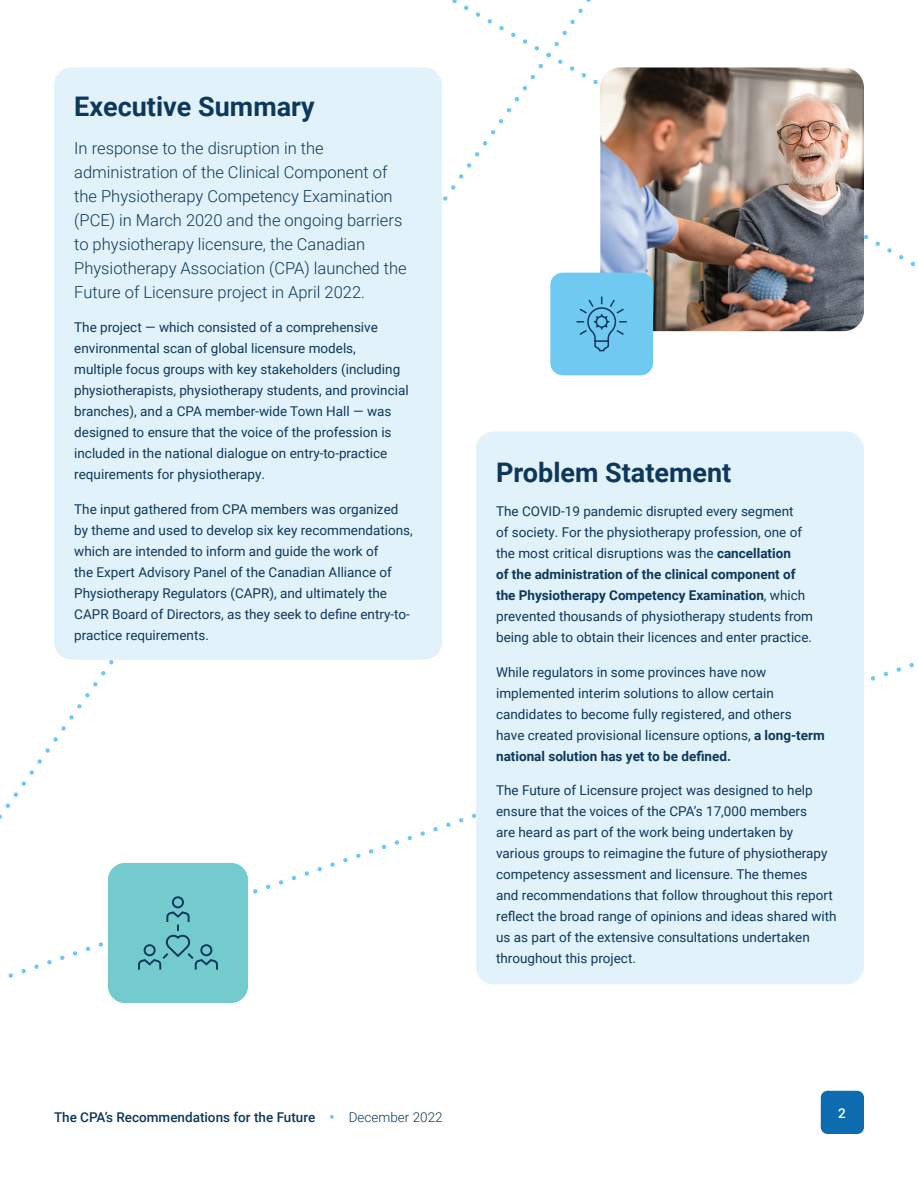
<style>
.page{position:relative;width:918px;height:1188px;background:#fff}
.page>*{position:absolute;margin:0;border:0;box-sizing:border-box;transform-origin:0 0}
.t1{font:700 27px "Roboto";color:#0d385b}
.t2{font:300 16.5px/24px "Roboto";color:#0d385b}
.t3{font:13.5px/21px "Roboto";color:#0d385b}
.t4{font:500 13.5px "Roboto";color:#0d385b}
.t5{font:500 13.5px "Roboto";color:#fff}
.s1{font-weight:700}
.s2{font-size:16.5px;color:#6fc9f1}
.s3{font-weight:300}
</style>
<div class="page">
<div style="left:54px;top:68px;width:388px;height:592px;background:#e1f2fb;border-radius:18px"></div>
<div style="left:476px;top:431px;width:388px;height:553px;background:#e1f2fb;border-radius:18px"></div>
<div style="left:821px;top:1091px;width:43px;height:43px;background:#0d6baf;border-radius:7px"></div>
<img style="left:600px;top:68px;width:264px;height:263px">
<div style="left:550px;top:273px;width:103px;height:102px;background:#6fc9f1;border-radius:12px"></div>
<svg style="left:576px;top:296px;width:51px;height:56px"></svg>
<div style="left:108px;top:863px;width:140px;height:140px;background:#74cbcd;border-radius:17px"></div>
<svg style="left:138px;top:896px;width:80px;height:74px"></svg>
<h1 class="t1" style="left:74px;top:88px;width:242px">Executive Summary</h1>
<p class="t2" style="left:74px;top:135px;width:334px">In response to the disruption in the administration of the Clinical Component of the Physiotherapy Competency Examination (PCE) in March 2020 and the ongoing barriers to physiotherapy licensure, the Canadian Physiotherapy Association (CPA) launched the Future of Licensure project in April 2022.</p>
<p class="t3" style="left:74px;top:316px;width:336px">The project — which consisted of a comprehensive environmental scan of global licensure models,<br>multiple focus groups with key stakeholders (including physiotherapists, physiotherapy students, and provincial branches), and a CPA member-wide Town Hall — was designed to ensure that the voice of the profession is included in the national dialogue on entry-to-practice requirements for physiotherapy.</p>
<p class="t3" style="left:74px;top:498px;width:340px">The input gathered from CPA members was organized by theme and used to develop six key recommendations, which are intended to inform and guide the work of<br>the Expert Advisory Panel of the Canadian Alliance of Physiotherapy Regulators (CAPR), and ultimately the CAPR Board of Directors, as they seek to define entry-to&shy;practice requirements.</p>
<h1 class="t1" style="left:496px;top:453px;width:237px">Problem Statement</h1>
<p class="t3" style="left:496px;top:500px;width:318px">The COVID-19 pandemic disrupted every segment<br>of society. For the physiotherapy profession, one of the most critical disruptions was the <span class="s1">cancellation<br>of the administration of the clinical component of the Physiotherapy Competency Examination</span>, which prevented thousands of physiotherapy students from being able to obtain their licences and enter practice.</p>
<p class="t3" style="left:496px;top:661px;width:330px">While regulators in some provinces have now implemented interim solutions to allow certain candidates to become fully registered, and others<br>have created provisional licensure options, <span class="s1">a long-term national solution has yet to be defined.</span></p>
<p class="t3" style="left:496px;top:779px;width:342px">The Future of Licensure project was designed to help ensure that the voices of the CPA’s 17,000 members<br>are heard as part of the work being undertaken by various groups to reimagine the future of physiotherapy competency assessment and licensure. The themes<br>and recommendations that follow throughout this report reflect the broad range of opinions and ideas shared with us as part of the extensive consultations undertaken throughout this project.</p>
<p class="t4" style="left:54px;top:1108px;width:390px">The CPA’s Recommendations for the Future <span class="s2">•</span> <span class="s3">December 2022</span></p>
<p class="t5" style="left:838px;top:1104px;width:9px">2</p>
</div>
